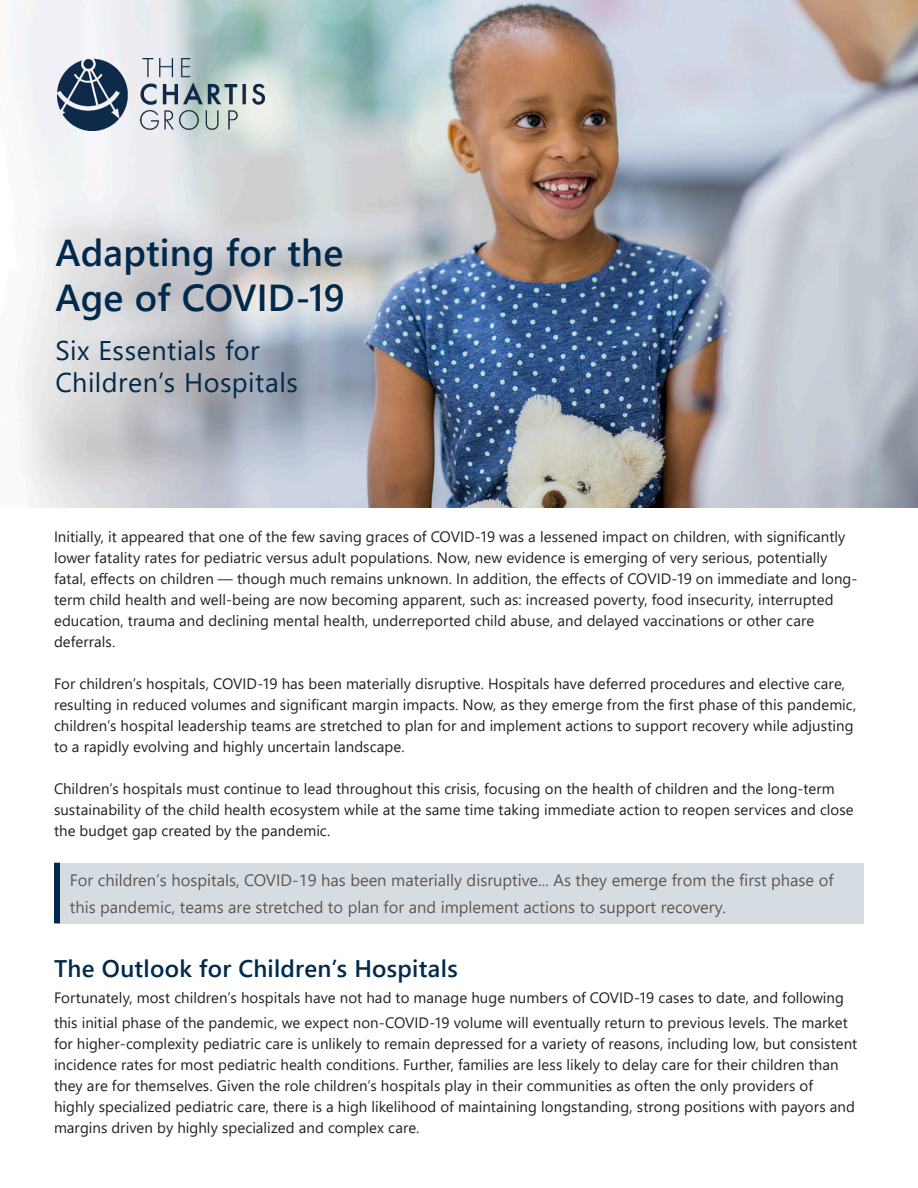
<style>
.page{position:relative;width:918px;height:1188px;background:#fff}
.page>*{position:absolute;margin:0;border:0;box-sizing:border-box;transform-origin:0 0}
.Chartis_-_Title_on_C{font:600 37.5px/45px "Segoe UI";letter-spacing:.005em;color:#00294c}
.Chartis_-_Sub_Title{font:27px/32.4px "Segoe UI";letter-spacing:.02em;color:#00294c}
.Chartis_-_Heading_1{font:600 24px "Segoe UI";letter-spacing:.01em;color:#00294c}
.Gray_callout_text{font:16.5px/27px "Segoe UI";color:#5b5857}
.Chartis_-_Body_Copy{font:15px/21px "Segoe UI";letter-spacing:.005em;color:#231f20}
</style>
<div class="page">
<img style="left:7px;top:0;width:911px;height:508px">
<div style="left:57px;top:863px;width:807px;height:60px;background:#d6dde2"></div>
<div style="left:54px;top:863px;width:6px;height:60px;background:#00294c"></div>
<img style="left:57px;top:58px;width:207px;height:72px">
<p class="Chartis_-_Title_on_C" style="left:56px;top:227px;width:291px">Adapting for the<br>Age of COVID-19</p>
<p class="Chartis_-_Sub_Title" style="left:56px;top:331px;width:244px">Six Essentials for<br>Children’s Hospitals</p>
<p class="Chartis_-_Body_Copy" style="left:54px;top:525px;width:805px">Initially, it appeared that one of the few saving graces of COVID-19 was a lessened impact on children, with significantly lower fatality rates for pediatric versus adult populations. Now, new evidence is emerging of very serious, potentially fatal, effects on children — though much remains unknown. In addition, the effects of COVID-19 on immediate and long&shy;term child health and well-being are now becoming apparent, such as: increased poverty, food insecurity, interrupted education, trauma and declining mental health, underreported child abuse, and delayed vaccinations or other care deferrals.</p>
<p class="Chartis_-_Body_Copy" style="left:54px;top:672px;width:804px">For children’s hospitals, COVID-19 has been materially disruptive. Hospitals have deferred procedures and elective care, resulting in reduced volumes and significant margin impacts. Now, as they emerge from the first phase of this pandemic, children’s hospital leadership teams are stretched to plan for and implement actions to support recovery while adjusting to a rapidly evolving and highly uncertain landscape.</p>
<p class="Chartis_-_Body_Copy" style="left:54px;top:777px;width:801px">Children’s hospitals must continue to lead throughout this crisis, focusing on the health of children and the long-term sustainability of the child health ecosystem while at the same time taking immediate action to reopen services and close the budget gap created by the pandemic.</p>
<p class="Gray_callout_text" style="left:70px;top:865px;width:765px">For children’s hospitals, COVID-19 has been materially disruptive... As they emerge from the first phase of this pandemic, teams are stretched to plan for and implement actions to support recovery.</p>
<p class="Chartis_-_Heading_1" style="left:54px;top:946px;width:405px">The Outlook for Children’s Hospitals</p>
<p class="Chartis_-_Body_Copy" style="left:54px;top:984px;width:795px;line-height:25.5px">Fortunately, most children’s hospitals have not had to manage huge numbers of COVID-19 cases to date, and following this initial phase of the pandemic, we expect non-COVID-19 volume will eventually return to previous levels. The market</p>
<p class="Chartis_-_Body_Copy" style="left:54px;top:1032px;width:805px">for higher-complexity pediatric care is unlikely to remain depressed for a variety of reasons, including low, but consistent incidence rates for most pediatric health conditions. Further, families are less likely to delay care for their children than they are for themselves. Given the role children’s hospitals play in their communities as often the only providers of highly specialized pediatric care, there is a high likelihood of maintaining longstanding, strong positions with payors and margins driven by highly specialized and complex care.</p>
</div>
